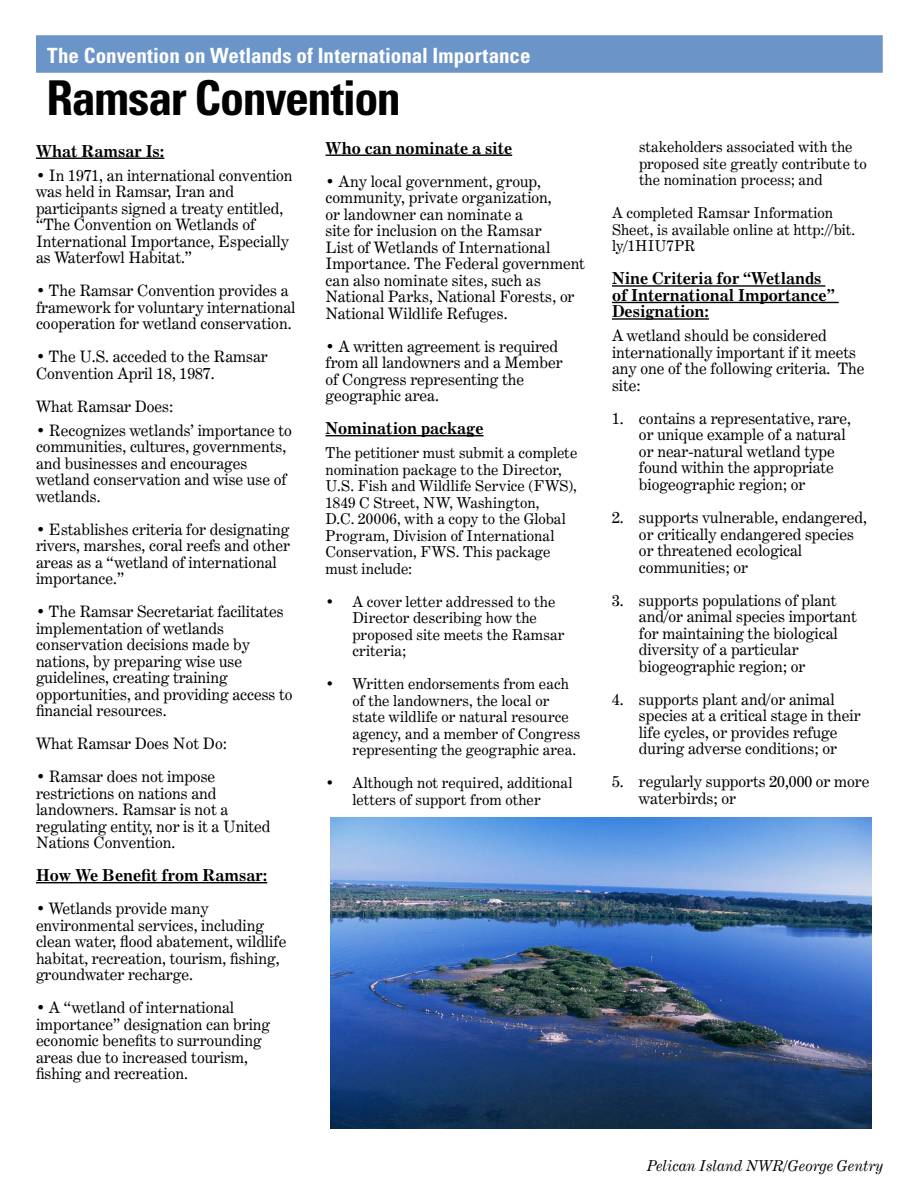
<style>
.page{position:relative;width:918px;height:1188px;background:#fff}
.page>*{position:absolute;margin:0;border:0;box-sizing:border-box;transform-origin:0 0}
.t1{font:700 condensed 48px "Univers";letter-spacing:-.03em;color:#000}
.t2{font:700 condensed 21px "Univers";color:#fff}
.t3{font:700 16.5px/16.5px "Century Expanded BT";color:#000}
.t4{font:15.75px/16.5px "Century Expanded BT";color:#000}
.t5{font:15px/16.5px "Century Expanded BT";letter-spacing:.01em;color:#000}
.t6{font:italic 15px "Century Expanded BT";color:#000200}
</style>
<div class="page">
<div style="left:36px;top:35px;width:847px;height:38px;background:#6b94c9;border:2px solid #6b94c9"></div>
<hr style="left:36px;top:158px;width:128px;height:1px;background:#000">
<hr style="left:36px;top:882px;width:231px;height:1px;background:#000">
<hr style="left:326px;top:155px;width:186px;height:1px;background:#000">
<hr style="left:326px;top:435px;width:158px;height:1px;background:#000">
<hr style="left:612px;top:285px;width:213px;height:2px;background:#000">
<hr style="left:612px;top:302px;width:227px;height:1px;background:#000">
<hr style="left:612px;top:318px;width:97px;height:2px;background:#000">
<img style="left:330px;top:818px;width:542px;height:310px">
<h2 class="t2" style="left:47px;top:43px;width:485px">The Convention on Wetlands of International Importance</h2>
<h1 class="t1" style="left:46px;top:68px;width:356px">Ramsar Convention</h1>
<p class="t3" style="left:36px;top:142px;width:130px">What Ramsar Is:</p>
<p class="t4" style="left:36px;top:167px;width:258px">• In 1971, an international convention was held in Ramsar, Iran and participants signed a treaty entitled, “The Convention on Wetlands of International Importance, Especially as Waterfowl Habitat.”</p>
<p class="t4" style="left:36px;top:282px;width:261px">• The Ramsar Convention provides a framework for voluntary international cooperation for wetland conservation.</p>
<p class="t4" style="left:36px;top:348px;width:233px">• The U.S. acceded to the Ramsar<br>Convention April 18, 1987.</p>
<p class="t4" style="left:36px;top:398px;width:139px">What Ramsar Does:</p>
<p class="t4" style="left:36px;top:422px;width:257px">• Recognizes wetlands’ importance to communities, cultures, governments, and businesses and encourages wetland conservation and wise use of wetlands.</p>
<p class="t4" style="left:36px;top:521px;width:255px">• Establishes criteria for designating rivers, marshes, coral reefs and other areas as a “wetland of international importance.”</p>
<p class="t4" style="left:36px;top:603px;width:258px">• The Ramsar Secretariat facilitates implementation of wetlands conservation decisions made by nations, by preparing wise use guidelines, creating training opportunities, and providing access to financial resources.</p>
<p class="t4" style="left:36px;top:735px;width:193px">What Ramsar Does Not Do:</p>
<p class="t4" style="left:36px;top:768px;width:236px">• Ramsar does not impose restrictions on nations and landowners. Ramsar is not a regulating entity, nor is it a United<br>Nations Convention.</p>
<p class="t3" style="left:36px;top:867px;width:233px">How We Benefit from Ramsar:</p>
<p class="t4" style="left:36px;top:900px;width:252px">• Wetlands provide many environmental services, including clean water, flood abatement, wildlife habitat, recreation, tourism, fishing, groundwater recharge.</p>
<p class="t4" style="left:36px;top:999px;width:236px">• A “wetland of international importance” designation can bring economic benefits to surrounding areas due to increased tourism, fishing and recreation.</p>
<p class="t3" style="left:326px;top:139px;width:188px">Who can nominate a site</p>
<p class="t4" style="left:326px;top:173px;width:261px">• Any local government, group, community, private organization,<br>or landowner can nominate a<br>site for inclusion on the Ramsar<br>List of Wetlands of International<br>Importance. The Federal government can also nominate sites, such as<br>National Parks, National Forests, or<br>National Wildlife Refuges.</p>
<p class="t4" style="left:326px;top:338px;width:239px">• A written agreement is required from all landowners and a Member of Congress representing the geographic area.</p>
<p class="t3" style="left:326px;top:420px;width:160px">Nomination package</p>
<p class="t5" style="left:326px;top:444px;width:253px">The petitioner must submit a complete nomination package to the Director,<br>U.S. Fish and Wildlife Service (FWS),<br>1849 C Street, NW, Washington,<br>D.C. 20006, with a copy to the Global<br>Program, Division of International<br>Conservation, FWS. This package must include:</p>
<p class="t5" style="left:352px;top:593px;width:213px;text-indent:-27px">• A cover letter addressed to the<br>Director describing how the proposed site meets the Ramsar criteria;</p>
<p class="t5" style="left:352px;top:675px;width:229px;text-indent:-27px">• Written endorsements from each of the landowners, the local or state wildlife or natural resource agency, and a member of Congress representing the geographic area.</p>
<p class="t5" style="left:326px;top:774px;width:248px;text-align:center">• Although not required, additional letters of support from other</p>
<p class="t5" style="left:639px;top:139px;width:229px">stakeholders associated with the proposed site greatly contribute to the nomination process; and</p>
<p class="t5" style="left:612px;top:205px;width:245px">A completed Ramsar Information<br>Sheet, is available online at http://bit. ly/1HIU7PR</p>
<p class="t3" style="left:612px;top:270px;width:224px">Nine Criteria for “Wetlands of International Importance”<br>Designation:</p>
<p class="t4" style="left:612px;top:327px;width:254px">A wetland should be considered internationally important if it meets any one of the following criteria. The site:</p>
<p class="t4" style="left:639px;top:410px;width:214px;text-indent:-27px">1. contains a representative, rare, or unique example of a natural or near-natural wetland type found within the appropriate biogeographic region; or</p>
<p class="t4" style="left:639px;top:509px;width:229px;text-indent:-27px">2. supports vulnerable, endangered, or critically endangered species or threatened ecological communities; or</p>
<p class="t4" style="left:639px;top:591px;width:219px;text-indent:-27px">3. supports populations of plant and/or animal species important for maintaining the biological diversity of a particular biogeographic region; or</p>
<p class="t4" style="left:639px;top:691px;width:223px;text-indent:-27px">4. supports plant and/or animal species at a critical stage in their life cycles, or provides refuge during adverse conditions; or</p>
<p class="t4" style="left:639px;top:773px;width:232px;text-indent:-27px">5. regularly supports 20,000 or more waterbirds; or</p>
<p class="t6" style="left:647px;top:1157px;width:238px">Pelican Island NWR/George Gentry</p>
</div>
